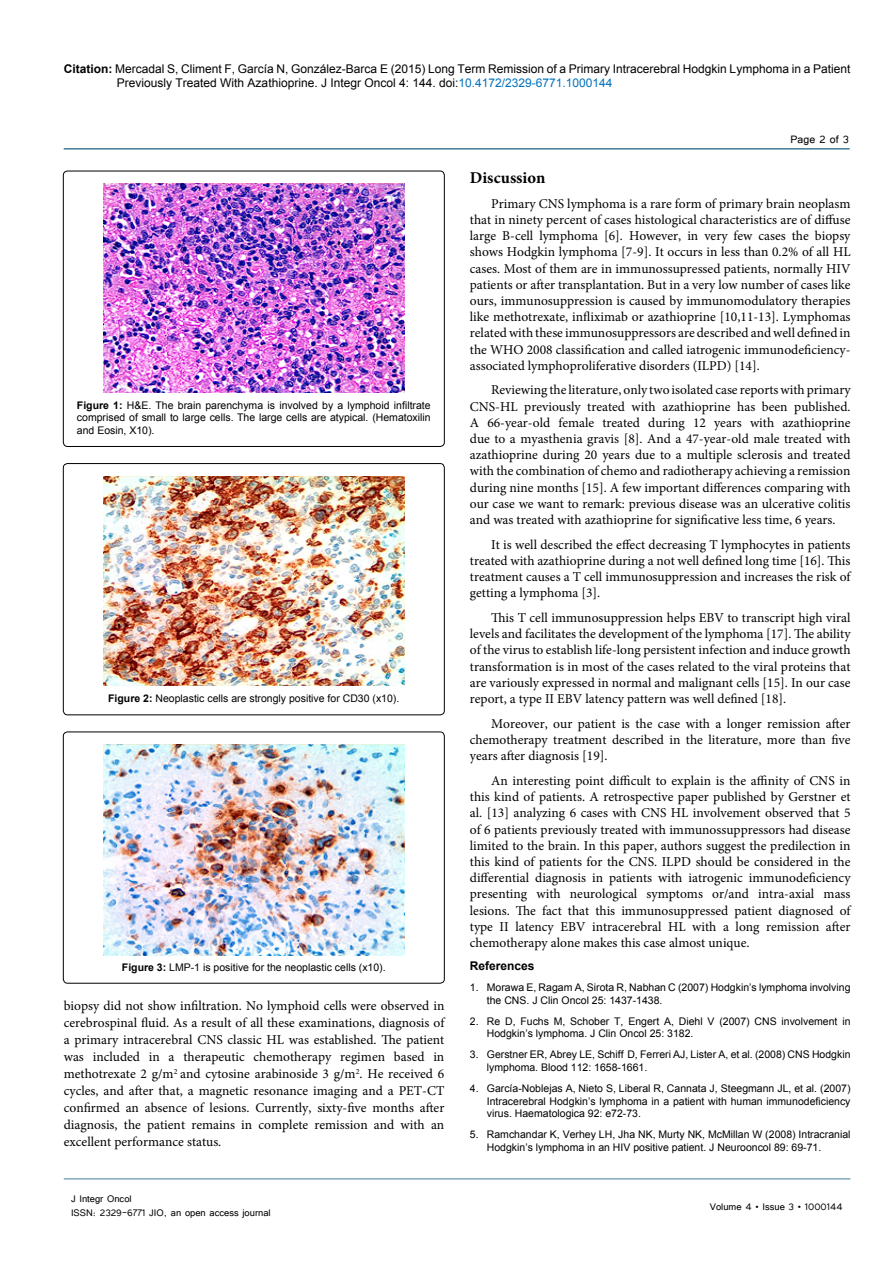
<style>
.page{position:relative;width:893px;height:1263px;background:#fff}
.page>*{position:absolute;margin:0;border:0;box-sizing:border-box;transform-origin:0 0}
.t1{font:700 16.5px "Minion Pro";color:#000}
.t2{font:13.5px/16.2px "Minion Pro";color:#000;text-align:justify}
.t3{font:13.5px "Tunga";color:#000}
.t4{font:12px/14.4px "Arial";color:#000}
.t5{font:12px/14.4px "Tunga";color:#000}
.t6{font:700 12px "Arial";color:#000}
.t7{font:10.5px/12.6px "Arial";color:#000}
.s1{font-weight:700}
.s2{color:#0072bc}
</style>
<div class="page">
<hr style="left:64px;top:148px;width:786px;height:2px;background:#3e7c94">
<hr style="left:64px;top:1179px;width:786px;height:1px;background:#3e7c94">
<img style="left:104px;top:184px;width:300px;height:209px">
<div style="left:63px;top:171px;width:381px;height:275px;border:1px solid #000;border-radius:4px"></div>
<img style="left:104px;top:477px;width:300px;height:209px">
<div style="left:63px;top:463px;width:381px;height:252px;border:1px solid #000;border-radius:4px"></div>
<img style="left:104px;top:744px;width:300px;height:211px">
<div style="left:63px;top:732px;width:381px;height:251px;border:1px solid #000;border-radius:4px"></div>
<p class="t4" style="left:117px;top:61px;width:735px;text-indent:-53px"><span class="s1">Citation:</span> Mercadal S, Climent F, García N, González-Barca E (2015) Long Term Remission of a Primary Intracerebral Hodgkin Lymphoma in a Patient<br>Previously Treated With Azathioprine. J Integr Oncol 4: 144. doi:<span class="s2">10.4172/2329-6771.1000144</span></p>
<p class="t7" style="left:77px;top:399px;width:355px;text-align:justify"><span class="s1">Figure 1:</span> H&amp;E. The brain parenchyma is involved by a lymphoid infiltrate comprised of small to large cells. The large cells are atypical. (Hematoxilin and Eosin, X10).</p>
<p class="t7" style="left:108px;top:692px;width:293px"><span class="s1">Figure 2:</span> Neoplastic cells are strongly positive for CD30 (x10).</p>
<p class="t7" style="left:122px;top:961px;width:265px"><span class="s1">Figure 3:</span> LMP-1 is positive for the neoplastic cells (x10).</p>
<p class="t2" style="left:64px;top:997px;width:382px;line-height:17px">biopsy did not show infiltration. No lymphoid cells were observed in cerebrospinal fluid. As a result of all these examinations, diagnosis of a primary intracerebral CNS classic HL was established. The patient was included in a therapeutic chemotherapy regimen based in methotrexate 2 g/m<sup>2</sup> and cytosine arabinoside 3 g/m<sup>2</sup>. He received 6 cycles, and after that, a magnetic resonance imaging and a PET-CT confirmed an absence of lesions. Currently, sixty-five months after diagnosis, the patient remains in complete remission and with an excellent performance status.</p>
<p class="t3" style="left:791px;top:131px;width:60px">Page 2 of 3</p>
<p class="t1" style="left:470px;top:166px;width:77px">Discussion</p>
<p class="t2" style="left:470px;top:195px;width:382px;text-indent:21px">Primary CNS lymphoma is a rare form of primary brain neoplasm that in ninety percent of cases histological characteristics are of diffuse large B-cell lymphoma [6]. However, in very few cases the biopsy shows Hodgkin lymphoma [7-9]. It occurs in less than 0.2% of all HL cases. Most of them are in immunossupressed patients, normally HIV patients or after transplantation. But in a very low number of cases like ours, immunosuppression is caused by immunomodulatory therapies like methotrexate, infliximab or azathioprine [10,11-13]. Lymphomas related with these immunosuppressors are described and well defined in the WHO 2008 classification and called iatrogenic immunodeficiency&shy;associated lymphoproliferative disorders (ILPD) [14].</p>
<p class="t2" style="left:470px;top:382px;width:382px;text-indent:21px">Reviewing the literature, only two isolated case reports with primary CNS-HL previously treated with azathioprine has been published.<br>A 66-year-old female treated during 12 years with azathioprine due to a myasthenia gravis [8]. And a 47-year-old male treated with azathioprine during 20 years due to a multiple sclerosis and treated with the combination of chemo and radiotherapy achieving a remission during nine months [15]. A few important differences comparing with our case we want to remark: previous disease was an ulcerative colitis and was treated with azathioprine for significative less time, 6 years.</p>
<p class="t2" style="left:470px;top:536px;width:382px;text-indent:21px">It is well described the effect decreasing T lymphocytes in patients treated with azathioprine during a not well defined long time [16]. This treatment causes a T cell immunosuppression and increases the risk of getting a lymphoma [3].</p>
<p class="t2" style="left:470px;top:610px;width:382px;text-indent:21px">This T cell immunosuppression helps EBV to transcript high viral levels and facilitates the development of the lymphoma [17]. The ability of the virus to establish life-long persistent infection and induce growth transformation is in most of the cases related to the viral proteins that are variously expressed in normal and malignant cells [15]. In our case report, a type II EBV latency pattern was well defined [18].</p>
<p class="t2" style="left:470px;top:715px;width:382px;text-indent:21px">Moreover, our patient is the case with a longer remission after chemotherapy treatment described in the literature, more than five years after diagnosis [19].</p>
<p class="t2" style="left:470px;top:772px;width:382px;text-indent:21px">An interesting point difficult to explain is the affinity of CNS in this kind of patients. A retrospective paper published by Gerstner et al. [13] analyzing 6 cases with CNS HL involvement observed that 5 of 6 patients previously treated with immunossuppressors had disease limited to the brain. In this paper, authors suggest the predilection in this kind of patients for the CNS. ILPD should be considered in the differential diagnosis in patients with iatrogenic immunodeficiency presenting with neurological symptoms or/and intra-axial mass lesions. The fact that this immunosuppressed patient diagnosed of type II latency EBV intracerebral HL with a long remission after chemotherapy alone makes this case almost unique.</p>
<p class="t6" style="left:470px;top:957px;width:66px">References</p>
<p class="t7" style="left:487px;top:981px;width:365px;text-indent:-17px">1. Morawa E, Ragam A, Sirota R, Nabhan C (2007) Hodgkin’s lymphoma involving the CNS. J Clin Oncol 25: 1437-1438.</p>
<p class="t7" style="left:487px;top:1015px;width:365px;text-indent:-17px">2. Re D, Fuchs M, Schober T, Engert A, Diehl V (2007) CNS involvement in<br>Hodgkin’s lymphoma. J Clin Oncol 25: 3182.</p>
<p class="t7" style="left:487px;top:1048px;width:365px;text-indent:-17px">3. Gerstner ER, Abrey LE, Schiff D, Ferreri AJ, Lister A, et al. (2008) CNS Hodgkin lymphoma. Blood 112: 1658-1661.</p>
<p class="t7" style="left:487px;top:1082px;width:365px;text-align:justify;text-indent:-17px">4. García-Noblejas A, Nieto S, Liberal R, Cannata J, Steegmann JL, et al. (2007)<br>Intracerebral Hodgkin’s lymphoma in a patient with human immunodeficiency virus. Haematologica 92: e72-73.</p>
<p class="t7" style="left:487px;top:1128px;width:365px;text-indent:-17px">5. Ramchandar K, Verhey LH, Jha NK, Murty NK, McMillan W (2008) Intracranial<br>Hodgkin’s lymphoma in an HIV positive patient. J Neurooncol 89: 69-71.</p>
<p class="t5" style="left:71px;top:1190px;width:201px">J Integr Oncol<br>ISSN: 2329-6771 JIO, an open access journal</p>
<p class="t5" style="left:710px;top:1199px;width:135px">Volume 4 • Issue 3 • 1000144</p>
</div>
